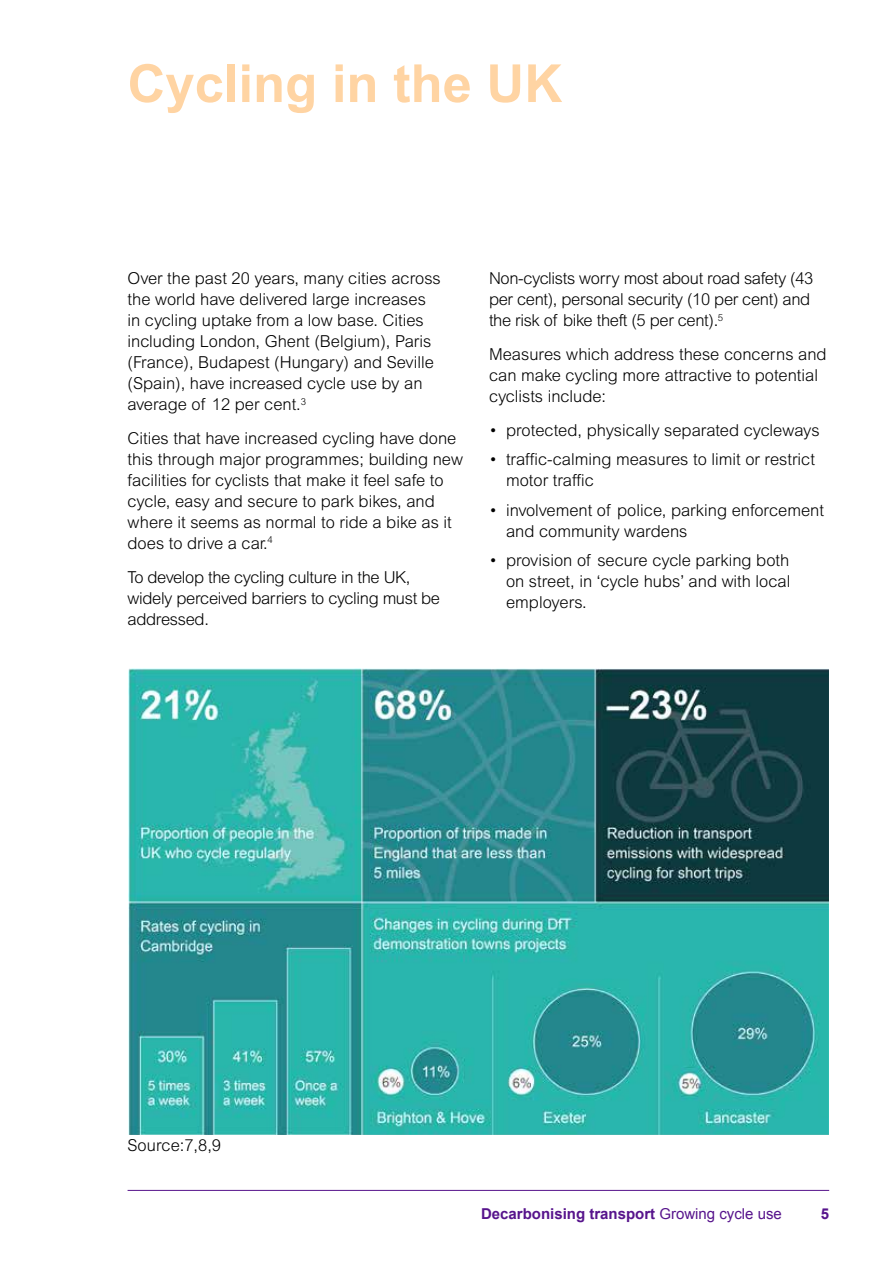
<style>
.page{position:relative;width:893px;height:1263px;background:#fff}
.page>*{position:absolute;margin:0;border:0;box-sizing:border-box;transform-origin:0 0}
.t1{font:700 52.5px "Arial";color:#ffd4a3}
.t2{font:300 16.5px/21px "Arial MT Std";color:#000}
.t3{font:300 16.5px/21px "Arial MT Std";letter-spacing:-.02em;color:#000}
.t4{font:700 15px "Arial";color:#57148c}
.s1{font-weight:400}
</style>
<div class="page">
<hr style="left:128px;top:1190px;width:701px;height:1px;background:#57148c">
<img style="left:128px;top:668px;width:700px;height:466px">
<h1 class="t1" style="left:128px;top:49px;width:436px">Cycling in the UK</h1>
<p class="t2" style="left:128px;top:268px;width:315px">Over the past 20 years, many cities across the world have delivered large increases in cycling uptake from a low base. Cities including London, Ghent (Belgium), Paris (France), Budapest (Hungary) and Seville (Spain), have increased cycle use by an average of 12 per cent.<sup>3</sup></p>
<p class="t2" style="left:128px;top:428px;width:337px">Cities that have increased cycling have done this through major programmes; building new facilities for cyclists that make it feel safe to cycle, easy and secure to park bikes, and where it seems as normal to ride a bike as it does to drive a car.<sup>4</sup></p>
<p class="t3" style="left:128px;top:566px;width:314px">To develop the cycling culture in the UK, widely perceived barriers to cycling must be addressed.</p>
<p class="t3" style="left:489px;top:268px;width:326px">Non-cyclists worry most about road safety (43 per cent), personal security (10 per cent) and the risk of bike theft (5 per cent).<sup>5</sup></p>
<p class="t2" style="left:489px;top:344px;width:339px">Measures which address these concerns and can make cycling more attractive to potential cyclists include:</p>
<p class="t2" style="left:489px;top:419px;width:332px">• protected, physically separated cycleways</p>
<p class="t2" style="left:506px;top:449px;width:310px;text-indent:-17px">• traffic-calming measures to limit or restrict motor traffic</p>
<p class="t2" style="left:506px;top:499px;width:319px;text-indent:-17px">• involvement of police, parking enforcement and community wardens</p>
<p class="t2" style="left:506px;top:550px;width:286px;text-align:justify;text-indent:-17px">• provision of secure cycle parking both on street, in ‘cycle hubs’ and with local employers.</p>
<p class="t2" style="left:128px;top:1134px;width:95px">Source:7,8,9</p>
<p class="t4" style="left:481px;top:1203px;width:302px">Decarbonising transport <span class="s1">Growing cycle use</span></p>
<p class="t4" style="left:821px;top:1203px;width:10px">5</p>
</div>
